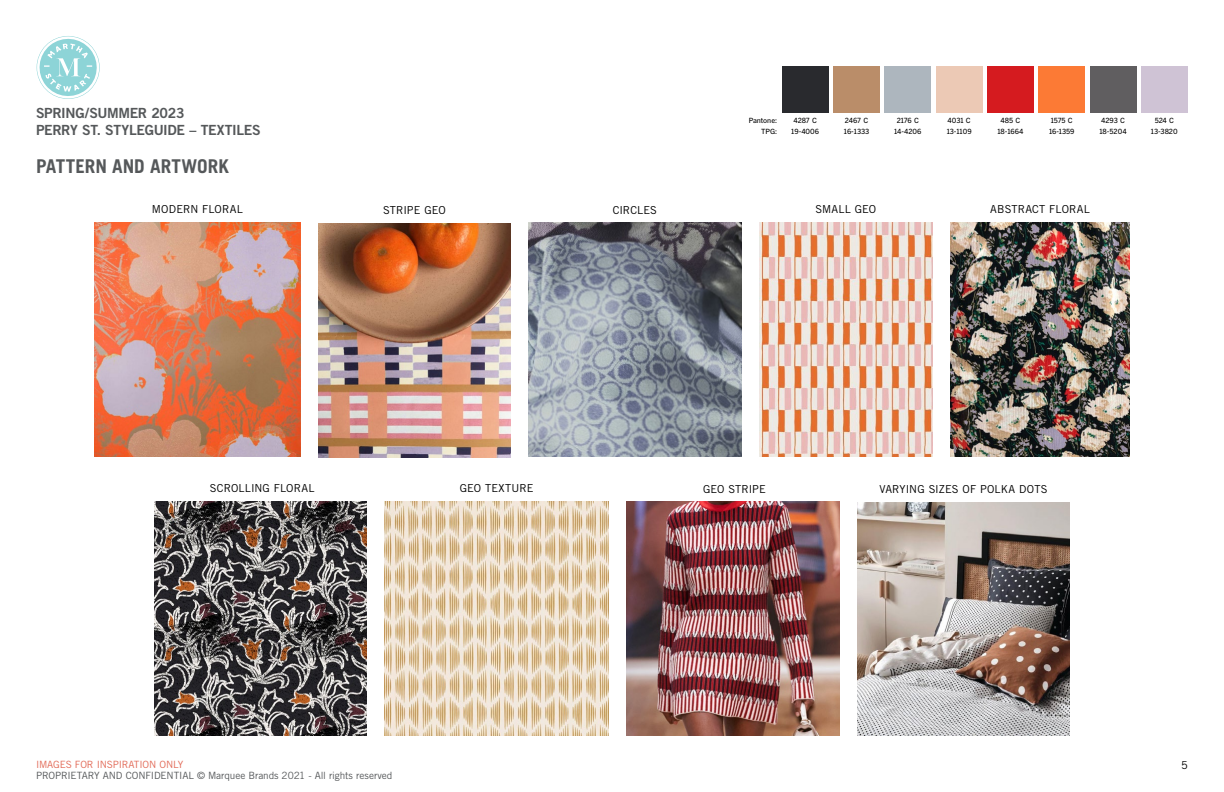
<style>
.page{position:relative;width:1224px;height:792px;background:#fff}
.page>*{position:absolute;margin:0;border:0;box-sizing:border-box;transform-origin:0 0}
.t1{font:700 19px "Trade Gothic";letter-spacing:.005em;color:#55585a}
.t2{font:14px/16.8px "Trade Gothic Bold Two";letter-spacing:-.025em;color:#55585a}
.t3{font:11px "Trade Gothic";letter-spacing:.01em;color:#000}
.t4{font:10px "Trade Gothic";letter-spacing:-.01em;color:#55585a}
.t5{font:10px "Trade Gothic";letter-spacing:-.015em;color:#e26a57}
.t6{font:500 7px/10.3px "MSL Gothic";color:#000;text-align:center}
</style>
<div class="page">
<svg style="left:36px;top:36px;width:64px;height:63px"></svg>
<img style="left:529px;top:223px;width:212px;height:234px">
<img style="left:951px;top:223px;width:178px;height:233px">
<img style="left:759px;top:223px;width:174px;height:234px">
<img style="left:95px;top:223px;width:205px;height:234px">
<img style="left:318px;top:223px;width:193px;height:234px">
<img style="left:627px;top:502px;width:212px;height:234px">
<img style="left:154px;top:502px;width:213px;height:233px">
<img style="left:857px;top:502px;width:213px;height:233px">
<img style="left:385px;top:502px;width:224px;height:234px">
<div style="left:884px;top:66px;width:47px;height:47px;background:#adb6be"></div>
<div style="left:782px;top:66px;width:47px;height:47px;background:#292a2e"></div>
<div style="left:1038px;top:66px;width:47px;height:47px;background:#fc7a35"></div>
<div style="left:1141px;top:66px;width:47px;height:47px;background:#cfc3d5"></div>
<div style="left:1090px;top:66px;width:46px;height:47px;background:#605e60"></div>
<div style="left:987px;top:66px;width:47px;height:47px;background:#d51b1f"></div>
<div style="left:936px;top:66px;width:47px;height:47px;background:#ecc9b5"></div>
<div style="left:833px;top:66px;width:47px;height:47px;background:#ba8d69"></div>
<p class="t2" style="left:36px;top:104px;width:226px">SPRING/SUMMER 2023<br>PERRY ST. STYLEGUIDE – TEXTILES</p>
<p class="t6" style="left:894px;top:116px;width:29px">2176 C<br>14-4206</p>
<p class="t6" style="left:749px;top:116px;width:30px;text-align:right">Pantone:<br>TPG:</p>
<p class="t6" style="left:1049px;top:116px;width:27px;text-align:left">1575 C<br>16-1359</p>
<p class="t6" style="left:1151px;top:116px;width:28px">524 C<br>13-3820</p>
<p class="t6" style="left:791px;top:116px;width:29px">4287 C<br>19-4006</p>
<p class="t6" style="left:844px;top:116px;width:27px;text-align:left">2467 C<br>16-1333</p>
<p class="t6" style="left:947px;top:116px;width:26px;text-align:left">4031 C<br>13-1109</p>
<p class="t6" style="left:997px;top:116px;width:27px">485 C<br>18-1664</p>
<p class="t6" style="left:1099px;top:116px;width:29px;text-align:left">4293 C<br>18-5204</p>
<h1 class="t1" style="left:36px;top:154px;width:195px">PATTERN AND ARTWORK</h1>
<p class="t3" style="left:152px;top:203px;width:92px">MODERN FLORAL</p>
<p class="t3" style="left:383px;top:203px;width:64px">STRIPE GEO</p>
<p class="t3" style="left:613px;top:203px;width:46px">CIRCLES</p>
<p class="t3" style="left:816px;top:203px;width:62px">SMALL GEO</p>
<p class="t3" style="left:990px;top:203px;width:101px">ABSTRACT FLORAL</p>
<p class="t3" style="left:210px;top:482px;width:106px">SCROLLING FLORAL</p>
<p class="t3" style="left:460px;top:482px;width:75px">GEO TEXTURE</p>
<p class="t3" style="left:703px;top:482px;width:64px">GEO STRIPE</p>
<p class="t3" style="left:879px;top:482px;width:169px">VARYING SIZES OF POLKA DOTS</p>
<p class="t5" style="left:36px;top:759px;width:149px">IMAGES FOR INSPIRATION ONLY</p>
<p class="t3" style="left:1181px;top:759px;width:8px">5</p>
<p class="t4" style="left:36px;top:769px;width:358px">PROPRIETARY AND CONFIDENTIAL © Marquee Brands 2021 - All rights reserved</p>
</div>
